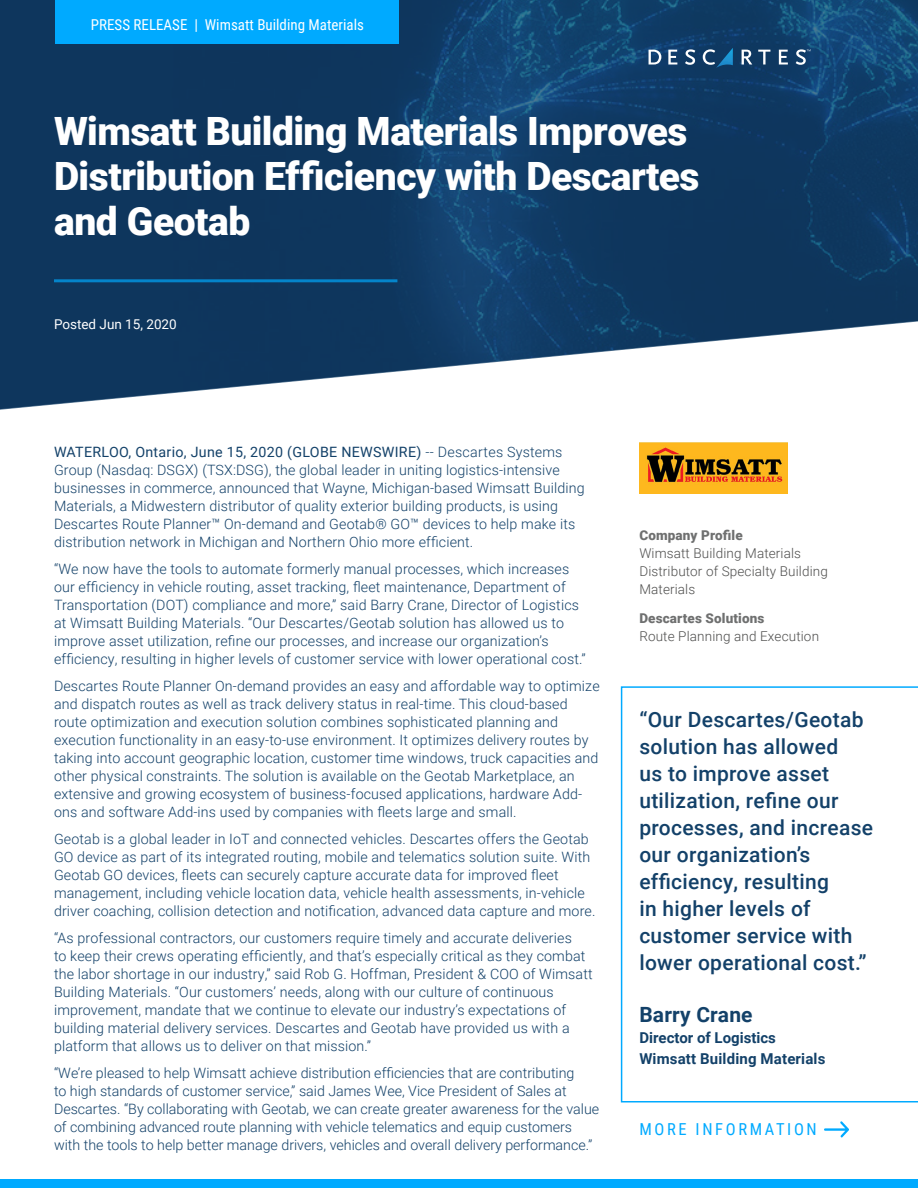
<style>
.page{position:relative;width:918px;height:1188px;background:#fff}
.page>*{position:absolute;margin:0;border:0;box-sizing:border-box;transform-origin:0 0}
.t1{font:900 39px/45px "Roboto";letter-spacing:-.015em;color:#fff}
.t2{font:500 21px/27px "Roboto";letter-spacing:.015em;color:#134169}
.t3{font:700 21px "Roboto";letter-spacing:.01em;color:#134169}
.t4{font:16.5px "Roboto Condensed";letter-spacing:.16em;color:#0af}
.t5{font:700 15px/21px "Roboto";letter-spacing:.01em;color:#134169}
.t6{font:15px "Roboto Condensed";color:#fff}
.Intro{font:300 14.25px/18px "Roboto";letter-spacing:.01em;color:#134169}
.Body{font:300 13.5px/18px "Roboto";letter-spacing:.01em;color:#4e4e4d}
.t7{font:900 13.5px "Roboto";letter-spacing:.01em;color:#6f7070}
.t8{font:13.5px "Roboto";color:#fff}
.s1{font-weight:400}
</style>
<div class="page">
<svg style="left:0;top:0;width:918px;height:410px;background:#2a5074"></svg>
<svg style="left:621px;top:686px;width:297px;height:416px"></svg>
<div style="left:55px;top:0;width:344px;height:43px;background:#0af"></div>
<div style="left:0;top:1179px;width:918px;height:9px;background:#0af"></div>
<svg style="left:824px;top:1121px;width:25px;height:16px"></svg>
<img style="left:639px;top:442px;width:148px;height:52px">
<svg style="left:668px;top:50px;width:9px;height:15px"></svg>
<svg style="left:685px;top:49px;width:10px;height:16px"></svg>
<svg style="left:703px;top:48px;width:30px;height:20px"></svg>
<svg style="left:649px;top:50px;width:12px;height:15px"></svg>
<svg style="left:742px;top:50px;width:10px;height:15px"></svg>
<svg style="left:758px;top:50px;width:12px;height:15px"></svg>
<svg style="left:779px;top:50px;width:9px;height:15px"></svg>
<svg style="left:796px;top:49px;width:15px;height:16px"></svg>
<hr style="left:54px;top:279px;width:343px;height:3px;background:#0af">
<p class="t6" style="left:91px;top:14px;width:275px">PRESS RELEASE | Wimsatt Building Materials</p>
<p class="t1" style="left:54px;top:107px;width:647px">Wimsatt Building Materials Improves<br>Distribution Efficiency with Descartes and Geotab</p>
<p class="t8" style="left:54px;top:315px;width:124px">Posted Jun 15, 2020</p>
<p class="Intro" style="left:54px;top:443px;width:532px"><span class="s1">WATERLOO, Ontario, June 15, 2020 (GLOBE NEWSWIRE)</span> -- Descartes Systems Group (Nasdaq: DSGX) (TSX:DSG), the global leader in uniting logistics-intensive businesses in commerce, announced that Wayne, Michigan-based Wimsatt Building Materials, a Midwestern distributor of quality exterior building products, is using Descartes Route Planner™ On-demand and Geotab® GO™ devices to help make its distribution network in Michigan and Northern Ohio more efficient.</p>
<p class="Intro" style="left:54px;top:560px;width:533px">“We now have the tools to automate formerly manual processes, which increases our efficiency in vehicle routing, asset tracking, fleet maintenance, Department of Transportation (DOT) compliance and more,” said Barry Crane, Director of Logistics at Wimsatt Building Materials. “Our Descartes/Geotab solution has allowed us to improve asset utilization, refine our processes, and increase our organization’s efficiency, resulting in higher levels of customer service with lower operational cost.”</p>
<p class="Intro" style="left:54px;top:677px;width:547px">Descartes Route Planner On-demand provides an easy and affordable way to optimize and dispatch routes as well as track delivery status in real-time. This cloud-based route optimization and execution solution combines sophisticated planning and execution functionality in an easy-to-use environment. It optimizes delivery routes by taking into account geographic location, customer time windows, truck capacities and other physical constraints. The solution is available on the Geotab Marketplace, an extensive and growing ecosystem of business-focused applications, hardware Add&shy;ons and software Add-ins used by companies with fleets large and small.</p>
<p class="Intro" style="left:54px;top:830px;width:543px">Geotab is a global leader in IoT and connected vehicles. Descartes offers the Geotab GO device as part of its integrated routing, mobile and telematics solution suite. With Geotab GO devices, fleets can securely capture accurate data for improved fleet management, including vehicle location data, vehicle health assessments, in-vehicle driver coaching, collision detection and notification, advanced data capture and more.</p>
<p class="Intro" style="left:54px;top:929px;width:540px">“As professional contractors, our customers require timely and accurate deliveries<br>to keep their crews operating efficiently, and that’s especially critical as they combat the labor shortage in our industry,” said Rob G. Hoffman, President &amp; COO of Wimsatt Building Materials. “Our customers’ needs, along with our culture of continuous improvement, mandate that we continue to elevate our industry’s expectations of building material delivery services. Descartes and Geotab have provided us with a platform that allows us to deliver on that mission.”</p>
<p class="Intro" style="left:54px;top:1064px;width:547px">“We’re pleased to help Wimsatt achieve distribution efficiencies that are contributing<br>to high standards of customer service,” said James Wee, Vice President of Sales at Descartes. “By collaborating with Geotab, we can create greater awareness for the value of combining advanced route planning with vehicle telematics and equip customers with the tools to help better manage drivers, vehicles and overall delivery performance.”</p>
<p class="t7" style="left:639px;top:526px;width:105px">Company Profile</p>
<p class="Body" style="left:639px;top:544px;width:163px">Wimsatt Building Materials</p>
<p class="Body" style="left:639px;top:562px;width:190px">Distributor of Specialty Building<br>Materials</p>
<p class="t7" style="left:639px;top:609px;width:127px">Descartes Solutions</p>
<p class="Body" style="left:639px;top:627px;width:181px">Route Planning and Execution</p>
<p class="t2" style="left:639px;top:705px;width:235px">“Our Descartes/Geotab solution has allowed<br>us to improve asset utilization, refine our processes, and increase our organization’s efficiency, resulting<br>in higher levels of customer service with lower operational cost.”</p>
<p class="t3" style="left:639px;top:1000px;width:115px">Barry Crane</p>
<p class="t5" style="left:639px;top:1027px;width:188px">Director of Logistics<br>Wimsatt Building Materials</p>
<p class="t4" style="left:639px;top:1118px;width:179px">MORE INFORMATION</p>
</div>
